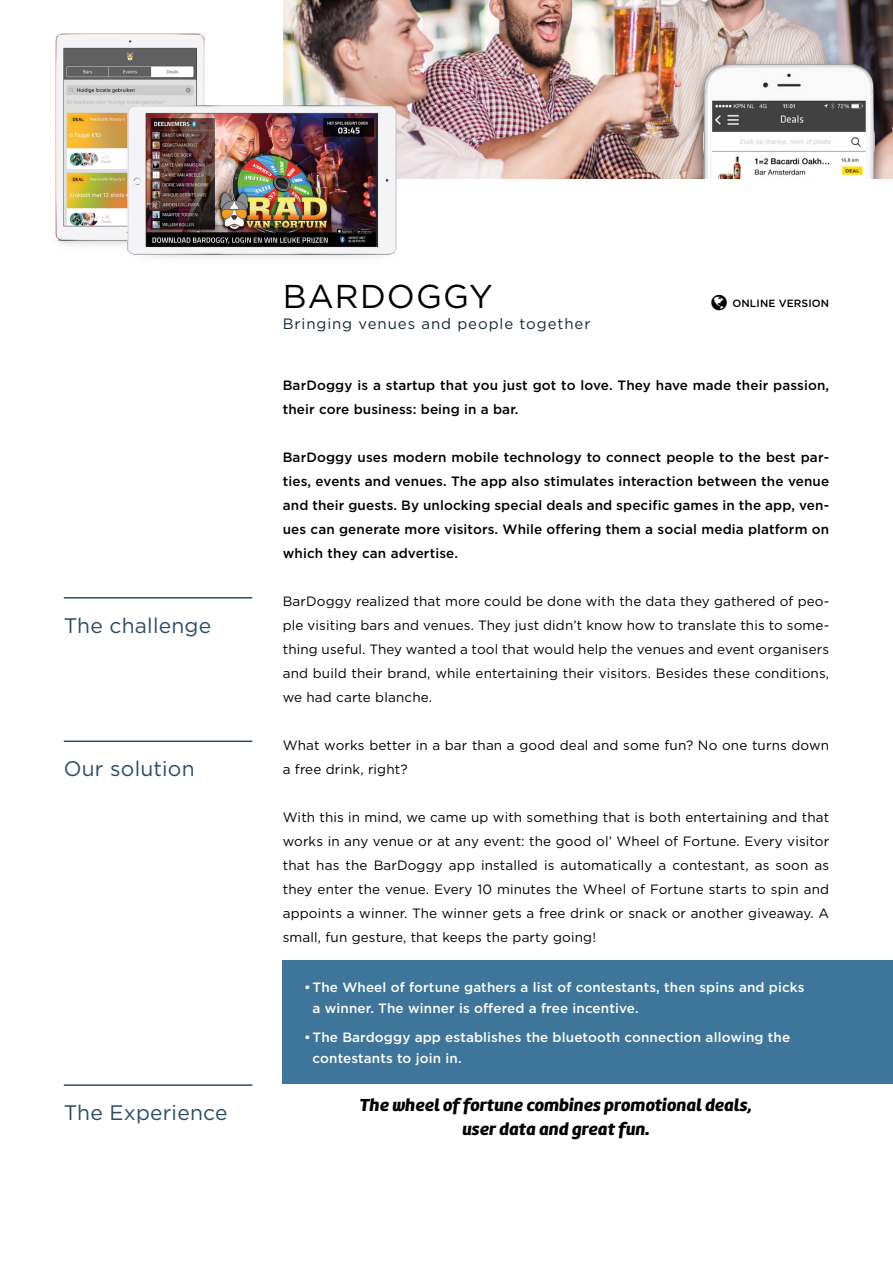
<style>
.page{position:relative;width:893px;height:1263px;background:#fff}
.page>*{position:absolute;margin:0;border:0;box-sizing:border-box;transform-origin:0 0}
.t1{font:33px "Gotham";letter-spacing:.035em;color:#000}
.t2{font:21px "Gotham";letter-spacing:.01em;color:#2a4d66}
.t3{font:italic 900 18px/24px "Marine";color:#000;text-align:center}
.t4{font:15px "Gotham";letter-spacing:.06em;color:#132833}
.t5{font:13.5px/24px "Gotham";letter-spacing:.01em;color:#000;text-align:justify}
.t6{font:500 13.5px/24px "Gotham";letter-spacing:.01em;color:#000}
.t7{font:500 13.5px/21px "Gotham";letter-spacing:.01em;color:#fff}
.t8{font:500 10.5px "Gotham";letter-spacing:.01em;color:#000}
</style>
<div class="page">
<hr style="left:64px;top:597px;width:188px;height:1px;background:#2a4d66">
<hr style="left:64px;top:740px;width:188px;height:2px;background:#2a4d66">
<hr style="left:64px;top:1084px;width:188px;height:2px;background:#2a4d66">
<img style="left:283px;top:0;width:610px;height:179px">
<div style="left:283px;top:960px;width:610px;height:124px;background:#3e759b"></div>
<img style="left:55px;top:6px;width:352px;height:252px">
<h2 class="t2" style="left:64px;top:613px;width:149px">The challenge</h2>
<h2 class="t2" style="left:64px;top:757px;width:132px">Our solution</h2>
<h2 class="t2" style="left:64px;top:1101px;width:165px">The Experience</h2>
<h1 class="t1" style="left:283px;top:275px;width:212px">BARDOGGY</h1>
<p class="t4" style="left:283px;top:315px;width:309px">Bringing venues and people together</p>
<p class="t8" style="left:732px;top:297px;width:98px">ONLINE VERSION</p>
<p class="t6" style="left:283px;top:373px;width:548px">BarDoggy is a startup that you just got to love. They have made their passion, their core business: being in a bar.</p>
<p class="t6" style="left:283px;top:445px;width:548px;text-align:justify">BarDoggy uses modern mobile technology to connect people to the best par&shy;ties, events and venues. The app also stimulates interaction between the venue and their guests. By unlocking special deals and specific games in the app, ven&shy;ues can generate more visitors. While offering them a social media platform on which they can advertise.</p>
<p class="t5" style="left:283px;top:589px;width:548px">BarDoggy realized that more could be done with the data they gathered of peo&shy;ple visiting bars and venues. They just didn’t know how to translate this to some&shy;thing useful. They wanted a tool that would help the venues and event organisers and build their brand, while entertaining their visitors. Besides these conditions, we had carte blanche.</p>
<p class="t5" style="left:283px;top:733px;width:548px">What works better in a bar than a good deal and some fun? No one turns down a free drink, right?</p>
<p class="t5" style="left:283px;top:805px;width:548px">With this in mind, we came up with something that is both entertaining and that works in any venue or at any event: the good ol’ Wheel of Fortune. Every visitor that has the BarDoggy app installed is automatically a contestant, as soon as they enter the venue. Every 10 minutes the Wheel of Fortune starts to spin and appoints a winner. The winner gets a free drink or snack or another giveaway. A small, fun gesture, that keeps the party going!</p>
<p class="t7" style="left:313px;top:976px;width:494px;text-indent:-9px">•The Wheel of fortune gathers a list of contestants, then spins and picks a winner. The winner is offered a free incentive.</p>
<p class="t7" style="left:313px;top:1026px;width:479px;text-indent:-9px">•The Bardoggy app establishes the bluetooth connection allowing the contestants to join in.</p>
<h3 class="t3" style="left:360px;top:1093px;width:394px">The wheel of fortune combines promotional deals, user data and great fun.</h3>
</div>
